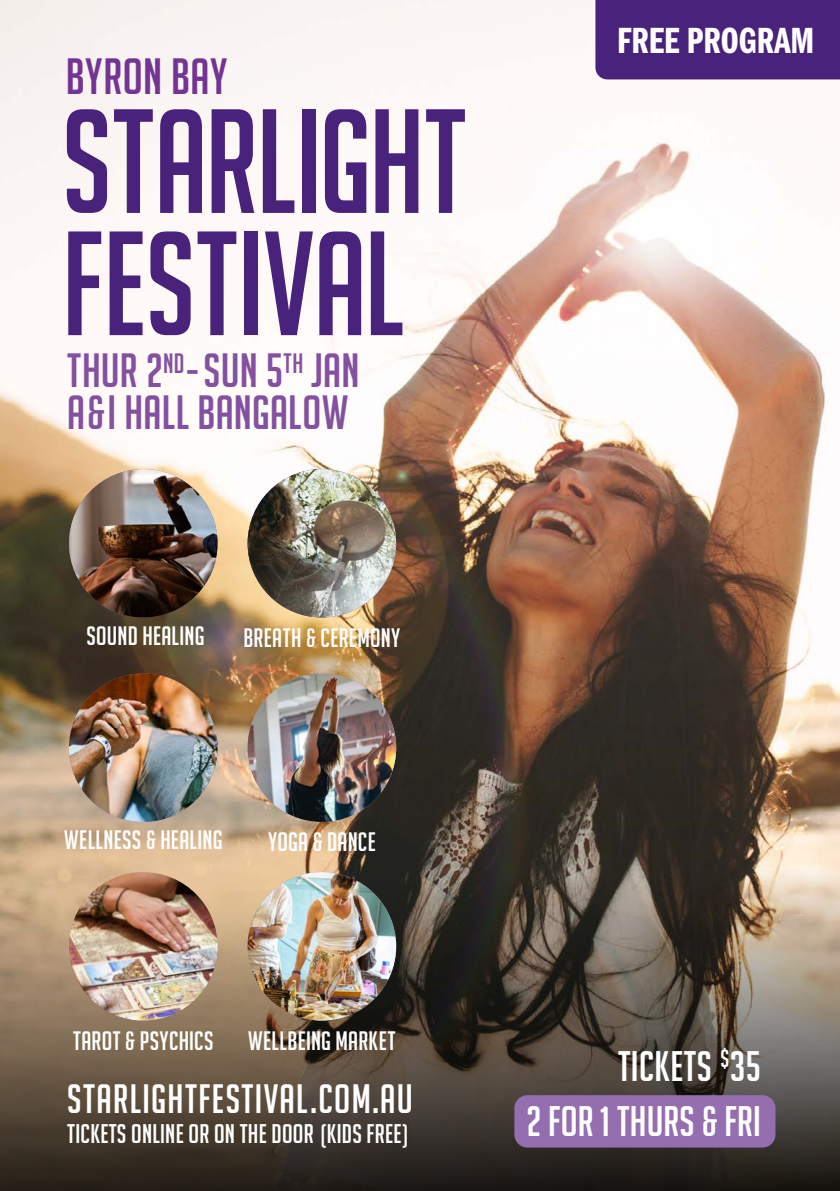
<style>
.page{position:relative;width:840px;height:1191px;background:#fff}
.page>*{position:absolute;margin:0;border:0;box-sizing:border-box;transform-origin:0 0}
.t1{font:144.4px/122.2px "Big Noodle Titling";color:#49227b;scale:.96 1}
.t2{font:49.6px "Big Noodle Titling";letter-spacing:.01em;color:#743493}
.t3{font:46.8px/41.4px "Big Noodle Titling";letter-spacing:.005em;color:#8450a0}
.t4{font:41.6px/54.4px "Big Noodle Titling";letter-spacing:.005em;color:#fff;text-align:right}
.t5{font:40px "Big Noodle Titling";letter-spacing:.035em;color:#fff}
.t6{font:37.8px "ITC Franklin Gothic Std Dm Cp";color:#fff}
.t7{font:26.4px "Big Noodle Titling";letter-spacing:.01em;color:#fff}
.t8{font:26px "Big Noodle Titling";letter-spacing:.015em;color:#fff}
</style>
<div class="page">
<img style="left:0;top:0;width:839px;height:853px">
<svg style="left:0;top:853px;width:839px;height:338px;background:#5f5345"></svg>
<img style="left:69px;top:673px;width:148px;height:149px;border-radius:74px">
<img style="left:69px;top:469px;width:148px;height:148px;border-radius:74px">
<img style="left:247px;top:872px;width:149px;height:148px;border-radius:74px">
<img style="left:247px;top:469px;width:149px;height:148px;border-radius:74px">
<img style="left:69px;top:872px;width:148px;height:148px;border-radius:74px">
<img style="left:247px;top:673px;width:149px;height:149px;border-radius:74px">
<div style="left:595px;top:0;width:244px;height:79px;background:#49227b"></div>
<div style="left:514px;top:1095px;width:261px;height:52px;background:#956eb0;border-radius:13px"></div>
<h2 class="t2" style="left:66px;top:49px;width:163px">BYRON BAY</h2>
<h1 class="t1" style="left:62px;top:100px;width:422px">STARLIGHT<br>FESTIVAL</h1>
<h3 class="t3" style="left:67px;top:350px;width:294px">THUR 2<sup>nd</sup>-SUN 5<sup>th</sup> JAN<br>A&amp;I HALL BANGALOW</h3>
<h3 class="t6" style="left:617px;top:20px;width:198px">FREE PROGRAM</h3>
<p class="t8" style="left:87px;top:622px;width:119px">SOUND HEALING</p>
<p class="t8" style="left:243px;top:624px;width:158px">BREATH &amp; CEREMONY</p>
<p class="t8" style="left:64px;top:826px;width:159px">WELLNESS &amp; HEALING</p>
<p class="t8" style="left:268px;top:828px;width:109px">YOGA &amp; DANCE</p>
<p class="t8" style="left:73px;top:1026px;width:142px">TAROT &amp; PSYCHICS</p>
<p class="t8" style="left:248px;top:1026px;width:149px">WELLBEING MARKET</p>
<h3 class="t5" style="left:67px;top:1076px;width:347px">STARLIGHTFESTIVAL.COM.AU</h3>
<p class="t7" style="left:67px;top:1119px;width:342px">TICKETS ONLINE OR ON THE DOOR (KIDS FREE)</p>
<h3 class="t4" style="left:526px;top:1039px;width:236px">TICKETS <sup>$</sup>35<br>2 FOR 1 THURS &amp; FRI</h3>
</div>
